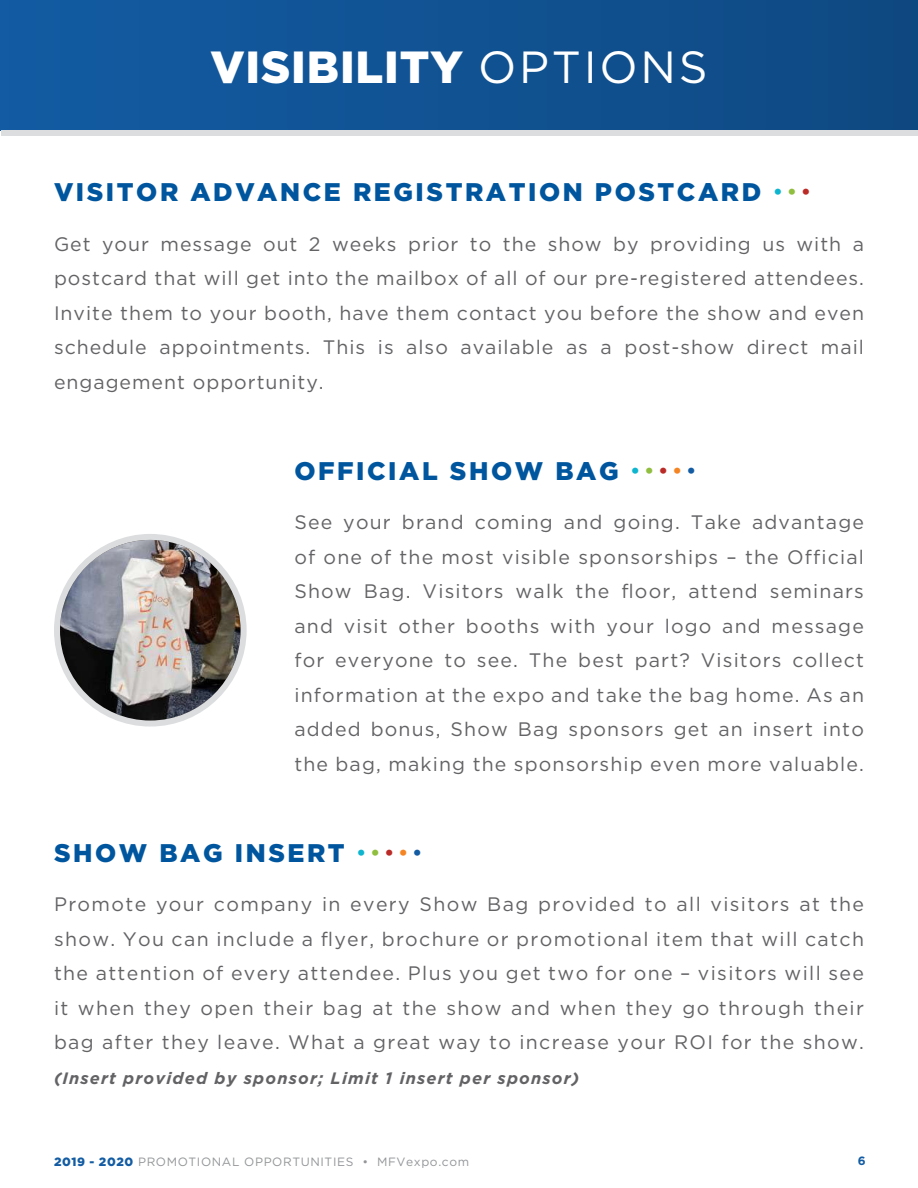
<style>
.page{position:relative;width:918px;height:1188px;background:#fff}
.page>*{position:absolute;margin:0;border:0;box-sizing:border-box;transform-origin:0 0}
.t1{font:900 45px "Gotham HTF";letter-spacing:.02em;color:#fff}
.t2{font:900 25.5px "Gotham HTF";letter-spacing:.1em;color:#00569e}
.t3{font:19.5px/34.5px "Gotham HTF";letter-spacing:.06em;color:#636366;text-align:justify}
.t4{font:italic 700 16.5px "Gotham HTF";letter-spacing:.07em;color:#636366}
.t5{font:12px "Gotham HTF";letter-spacing:.05em;color:#939598}
.t6{font:700 12px "Gotham HTF";color:#135ca3}
.s1{font-weight:400}
.s2{font-size:18px;color:#0db5ce}
.s3{font-size:18px;color:#90be3e}
.s4{font-size:18px;color:#ba2b27}
.s5{font-size:18px;color:#f58523}
.s6{font-size:18px;color:#135ca3}
.s7{font-weight:900;color:#135ca3}
</style>
<div class="page">
<div style="left:1px;top:0;width:917px;height:131px;background:linear-gradient(to right,#125ba3,#0f4982)"></div>
<div style="left:1px;top:131px;width:916px;height:5px;background:#dcdddf"></div>
<svg style="left:57px;top:537px;width:187px;height:187px"></svg>
<img style="left:60px;top:540px;width:181px;height:181px;border-radius:90px">
<div style="left:54px;top:534px;width:193px;height:193px;border:6px solid #dcdddf;border-radius:50%"></div>
<h1 class="t1" style="left:210px;top:41px;width:499px">VISIBILITY <span class="s1">OPTIONS</span></h1>
<h2 class="t2" style="left:54px;top:177px;width:758px">VISITOR ADVANCE REGISTRATION POSTCARD <span class="s2">•</span> <span class="s3">•</span> <span class="s4">•</span></h2>
<p class="t3" style="left:54px;top:226px;width:812px">Get your message out 2 weeks prior to the show by providing us with a postcard that will get into the mailbox of all of our pre-registered attendees.<br>Invite them to your booth, have them contact you before the show and even schedule appointments. This is also available as a post-show direct mail engagement opportunity.</p>
<h2 class="t2" style="left:294px;top:456px;width:403px">OFFICIAL SHOW BAG <span class="s2">•</span> <span class="s3">•</span> <span class="s4">•</span> <span class="s5">•</span> <span class="s6">•</span></h2>
<p class="t3" style="left:294px;top:505px;width:571px">See your brand coming and going. Take advantage of one of the most visible sponsorships – the Official Show Bag. Visitors walk the floor, attend seminars and visit other booths with your logo and message for everyone to see. The best part? Visitors collect information at the expo and take the bag home. As an added bonus, Show Bag sponsors get an insert into the bag, making the sponsorship even more valuable.</p>
<h2 class="t2" style="left:54px;top:838px;width:369px">SHOW BAG INSERT <span class="s2">•</span> <span class="s3">•</span> <span class="s4">•</span> <span class="s5">•</span> <span class="s6">•</span></h2>
<p class="t3" style="left:54px;top:887px;width:812px">Promote your company in every Show Bag provided to all visitors at the show. You can include a flyer, brochure or promotional item that will catch the attention of every attendee. Plus you get two for one – visitors will see it when they open their bag at the show and when they go through their bag after they leave. What a great way to increase your ROI for the show.</p>
<p class="t4" style="left:54px;top:1068px;width:527px">(Insert provided by sponsor; Limit 1 insert per sponsor)</p>
<p class="t5" style="left:54px;top:1155px;width:417px"><span class="s7">2019 - 2020</span> PROMOTIONAL OPPORTUNITIES • MFVexpo.com</p>
<p class="t6" style="left:858px;top:1154px;width:9px">6</p>
</div>
